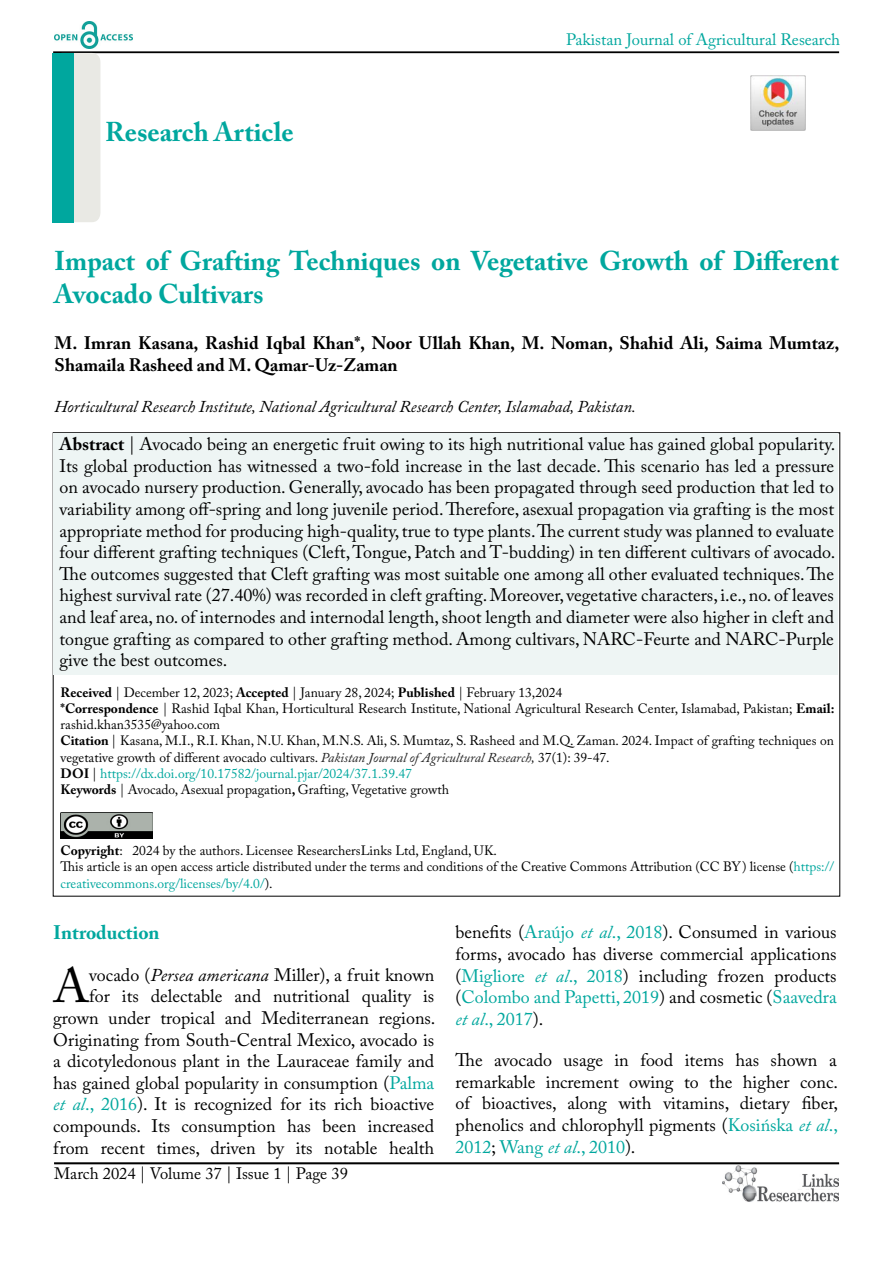
<style>
.page{position:relative;width:893px;height:1263px;background:#fff}
.page>*{position:absolute;margin:0;border:0;box-sizing:border-box;transform-origin:0 0}
.t1{font:48.45px "Adobe Caslon Pro";color:#000}
.t2{font:700 27px/32.4px "Adobe Caslon Pro";color:#00a79e}
.t3{font:700 19.5px "Adobe Caslon Pro";color:#00a79e}
.t4{font:18px/21.6px "Adobe Caslon Pro";color:#000;text-align:justify}
.t5{font:700 18px/21.6px "Adobe Caslon Pro";color:#000}
.t6{font:italic 16.5px "Adobe Caslon Pro";color:#000}
.t7{font:16.5px "Adobe Caslon Pro";color:#00a79e}
.t8{font:16.5px "Adobe Caslon Pro";color:#000}
.t9{font:13.5px/16.2px "Adobe Caslon Pro";color:#000}
.s1{font-weight:700}
.s2{font-style:italic;color:#222}
.s3{font-style:italic}
.s4{color:#00a79e}
.s5{font-style:italic;color:#00a79e}
</style>
<div class="page">
<hr style="left:53px;top:51px;width:786px;height:2px;background:#000">
<hr style="left:54px;top:1162px;width:785px;height:2px;background:#000">
<img style="left:722px;top:1166px;width:117px;height:36px">
<img style="left:54px;top:22px;width:78px;height:27px">
<div style="left:54px;top:53px;width:46px;height:169px;background:#e9e9e4;border-radius:9px"></div>
<div style="left:53px;top:53px;width:21px;height:169px;background:#00a79e"></div>
<div style="left:54px;top:434px;width:784px;height:241px;background:#eef5f4"></div>
<img style="left:61px;top:813px;width:91px;height:25px">
<img style="left:750px;top:75px;width:56px;height:56px">
<h2 class="t2" style="left:105px;top:116px;width:190px">Research Article</h2>
<p class="t7" style="left:566px;top:30px;width:276px">Pakistan Journal of Agricultural Research</p>
<h2 class="t2" style="left:54px;top:245px;width:786px">Impact of Grafting Techniques on Vegetative Growth of Different<br>Avocado Cultivars</h2>
<p class="t5" style="left:55px;top:332px;width:786px">M. Imran Kasana, Rashid Iqbal Khan*, Noor Ullah Khan, M. Noman, Shahid Ali, Saima Mumtaz,<br>Shamaila Rasheed and M. Qamar-Uz-Zaman</p>
<p class="t6" style="left:55px;top:397px;width:583px">Horticultural Research Institute, National Agricultural Research Center, Islamabad, Pakistan.</p>
<p class="t4" style="left:60px;top:433px;width:777px"><span class="s1">Abstract</span> | Avocado being an energetic fruit owing to its high nutritional value has gained global popularity.<br>Its global production has witnessed a two-fold increase in the last decade. This scenario has led a pressure on avocado nursery production. Generally, avocado has been propagated through seed production that led to variability among off-spring and long juvenile period. Therefore, asexual propagation via grafting is the most appropriate method for producing high-quality, true to type plants. The current study was planned to evaluate four different grafting techniques (Cleft, Tongue, Patch and T-budding) in ten different cultivars of avocado.<br>The outcomes suggested that Cleft grafting was most suitable one among all other evaluated techniques. The highest survival rate (27.40%) was recorded in cleft grafting. Moreover, vegetative characters, i.e., no. of leaves and leaf area, no. of internodes and internodal length, shoot length and diameter were also higher in cleft and tongue grafting as compared to other grafting method. Among cultivars, NARC-Feurte and NARC-Purple give the best outcomes.</p>
<p class="t9" style="left:61px;top:684px;width:775px"><span class="s1">Received</span> | December 12, 2023; <span class="s1">Accepted</span> | January 28, 2024; <span class="s1">Published</span> | February 13,2024<br><span class="s1">*Correspondence</span> | Rashid Iqbal Khan, Horticultural Research Institute, National Agricultural Research Center, Islamabad, Pakistan; <span class="s1">Email: </span>rashid.khan3535@yahoo.com<br><span class="s1">Citation</span> | Kasana, M.I., R.I. Khan, N.U. Khan, M.N.S. Ali, S. Mumtaz, S. Rasheed and M.Q. Zaman. 2024. Impact of grafting techniques on vegetative growth of different avocado cultivars. <span class="s2">Pakistan Journal of Agricultural Research</span><span class="s3">,</span> 37(1): 39-47.<br><span class="s1">DOI</span> | <span class="s4">https://dx.doi.org/10.17582/journal.pjar/2024/37.1.39.47<br></span><span class="s1">Keywords</span> | Avocado, Asexual propagation<span class="s1">,</span> Grafting, Vegetative growth</p>
<p class="t9" style="left:61px;top:842px;width:775px"><span class="s1">Copyright</span>: 2024 by the authors. Licensee ResearchersLinks Ltd, England, UK.<br>This article is an open access article distributed under the terms and conditions of the Creative Commons Attribution (CC BY) license (<span class="s4">https:// creativecommons.org/licenses/by/4.0/</span>).</p>
<p class="t3" style="left:53px;top:921px;width:108px">Introduction</p>
<h1 class="t1" style="left:53px;top:957px;width:37px">A</h1>
<p class="t4" style="left:53px;top:964px;width:384px;text-align:right">vocado (<span class="s3">Persea americana</span> Miller), a fruit known<br>for its delectable and nutritional quality is grown under tropical and Mediterranean regions.<br>Originating from South-Central Mexico, avocado is a dicotyledonous plant in the Lauraceae family and has gained global popularity in consumption (<span class="s4">Palma </span><span class="s5">et al</span><span class="s4">., 2016</span>). It is recognized for its rich bioactive compounds. Its consumption has been increased from recent times, driven by its notable health</p>
<p class="t8" style="left:54px;top:1164px;width:295px">March 2024 | Volume 37 | Issue 1 | Page 39</p>
<p class="t4" style="left:456px;top:921px;width:383px">benefits (<span class="s4">Araújo</span> <span class="s5">et al</span><span class="s4">., 2018</span>). Consumed in various forms, avocado has diverse commercial applications (<span class="s4">Migliore</span> <span class="s5">et al</span><span class="s4">., 2018</span>) including frozen products (<span class="s4">Colombo and Papetti, 2019</span>) and cosmetic (<span class="s4">Saavedra </span><span class="s5">et al</span><span class="s4">., 2017</span>).</p>
<p class="t4" style="left:456px;top:1049px;width:384px">The avocado usage in food items has shown a remarkable increment owing to the higher conc. of bioactives, along with vitamins, dietary fiber, phenolics and chlorophyll pigments (<span class="s4">Kosińska</span> <span class="s5">et al</span><span class="s4">., 2012</span>; <span class="s4">Wang</span> <span class="s5">et al</span><span class="s4">., 2010</span>).</p>
</div>
